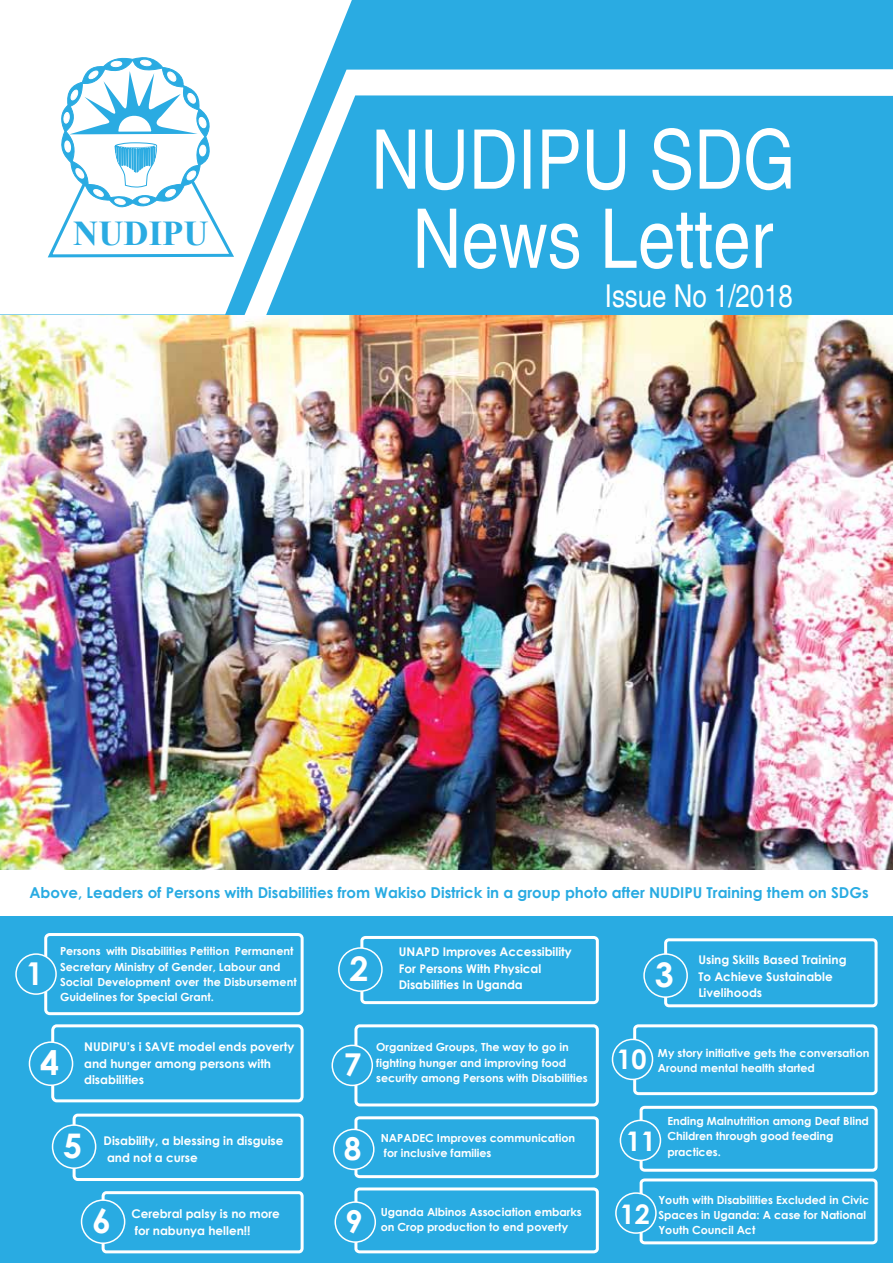
<style>
.page{position:relative;width:893px;height:1263px;background:#fff}
.page>*{position:absolute;margin:0;border:0;box-sizing:border-box;transform-origin:0 0}
.t1{font:condensed 82.35px/79.1px "Helvetica";color:#fff;text-align:center}
.t2{font:700 34.8px "Times New Roman";color:#2aabe2}
.t3{font:700 33.9px "Century Gothic";color:#fff}
.t4{font:condensed 31.5px "Helvetica";color:#fff}
.t5{font:700 31.5px "Century Gothic";color:#fff}
.t6{font:700 27px "Century Gothic";color:#fff}
.t7{font:700 15px "Century Gothic";color:#29abe2}
.t8{font:700 12px/16.5px "Century Gothic";color:#fff}
.t9{font:700 11.1px/15.3px "Century Gothic";color:#fff}
</style>
<div class="page">
<img style="left:0;top:314px;width:893px;height:556px">
<div style="left:0;top:915px;width:893px;height:348px;background:#29abe2"></div>
<div style="left:0;top:0;width:893px;height:314px;background:#2aabe2"></div>
<div style="left:0;top:0;width:352px;height:314px;background:#fff"></div>
<svg style="left:244px;top:69px;width:649px;height:247px"></svg>
<svg style="left:45px;top:56px;width:192px;height:203px;background:#d8eff9"></svg>
<div style="left:360px;top:936px;width:239px;height:68px;border:3px solid #fff;border-radius:4px"></div>
<div style="left:339px;top:948px;width:43px;height:43px;background:#2aabe2;border-radius:50%"></div>
<div style="left:338px;top:947px;width:45px;height:45px;border:2px solid #fff;border-radius:50%"></div>
<div style="left:664px;top:938px;width:214px;height:69px;border:3px solid #fff;border-radius:3px"></div>
<div style="left:644px;top:954px;width:43px;height:43px;background:#2aabe2;border-radius:50%"></div>
<div style="left:643px;top:953px;width:45px;height:45px;border:2px solid #fff;border-radius:50%"></div>
<div style="left:51px;top:1024px;width:253px;height:78px;border:3px solid #fff;border-radius:4px"></div>
<div style="left:29px;top:1042px;width:44px;height:43px;background:#29abe2;border-radius:50%"></div>
<div style="left:29px;top:1041px;width:44px;height:45px;border:2px solid #fff;border-radius:50%"></div>
<div style="left:633px;top:1024px;width:245px;height:71px;border:3px solid #fff;border-radius:4px"></div>
<div style="left:612px;top:1039px;width:40px;height:40px;background:#2aabe2;border-radius:50%"></div>
<div style="left:612px;top:1039px;width:41px;height:41px;border:2px solid #fff;border-radius:50%"></div>
<div style="left:640px;top:1106px;width:238px;height:66px;border:3px solid #fff;border-radius:3px"></div>
<div style="left:620px;top:1120px;width:40px;height:40px;background:#2aabe2;border-radius:50%"></div>
<div style="left:620px;top:1120px;width:41px;height:41px;border:2px solid #fff;border-radius:50%"></div>
<div style="left:640px;top:1178px;width:238px;height:66px;border:3px solid #fff;border-radius:3px"></div>
<div style="left:616px;top:1193px;width:40px;height:40px;background:#2aabe2;border-radius:50%"></div>
<div style="left:615px;top:1192px;width:42px;height:42px;border:2px solid #fff;border-radius:50%"></div>
<div style="left:354px;top:1024px;width:245px;height:82px;border:3px solid #fff;border-radius:4px"></div>
<div style="left:332px;top:1045px;width:40px;height:40px;background:#2aabe2;border-radius:50%"></div>
<div style="left:331px;top:1045px;width:42px;height:41px;border:2px solid #fff;border-radius:50%"></div>
<svg style="left:353px;top:1116px;width:246px;height:63px"></svg>
<div style="left:334px;top:1129px;width:40px;height:40px;background:#2aabe2;border-radius:50%"></div>
<div style="left:333px;top:1129px;width:42px;height:41px;border:2px solid #fff;border-radius:50%"></div>
<div style="left:354px;top:1187px;width:245px;height:66px;border:3px solid #fff;border-radius:4px"></div>
<div style="left:335px;top:1202px;width:40px;height:40px;background:#2aabe2;border-radius:50%"></div>
<div style="left:334px;top:1201px;width:42px;height:42px;border:2px solid #fff;border-radius:50%"></div>
<div style="left:73px;top:1113px;width:231px;height:68px;border:3px solid #fff;border-radius:4px"></div>
<div style="left:53px;top:1125px;width:43px;height:43px;background:#29abe2;border-radius:50%"></div>
<div style="left:52px;top:1124px;width:44px;height:45px;border:2px solid #fff;border-radius:50%"></div>
<div style="left:102px;top:1191px;width:202px;height:62px;border:3px solid #fff;border-radius:3px"></div>
<div style="left:82px;top:1200px;width:43px;height:43px;background:#29abe2;border-radius:50%"></div>
<div style="left:81px;top:1199px;width:44px;height:45px;border:2px solid #fff;border-radius:50%"></div>
<div style="left:44px;top:933px;width:260px;height:82px;border:3px solid #fff;border-radius:4px"></div>
<div style="left:16px;top:954px;width:40px;height:40px;background:#2aabe2;border-radius:50%"></div>
<div style="left:15px;top:953px;width:42px;height:42px;border:2px solid #fff;border-radius:50%"></div>
<h2 class="t2" style="left:73px;top:209px;width:137px">NUDIPU</h2>
<h1 class="t1" style="left:371px;top:121px;width:426px">NUDIPU SDG<br>News Letter</h1>
<h3 class="t4" style="left:605px;top:277px;width:190px">Issue No 1/2018</h3>
<h3 class="t7" style="left:29px;top:881px;width:841px">Above, Leaders of Persons with Disabilities from Wakiso Districk in a group photo after NUDIPU Training them on SDGs</h3>
<h3 class="t5" style="left:26px;top:949px;width:19px">1</h3>
<p class="t9" style="left:60px;top:943px;width:238px">Persons with Disabilities Petition Permanent Secretary Ministry of Gender, Labour and Social Development over the Disbursement Guidelines for Special Grant.</p>
<h3 class="t3" style="left:349px;top:943px;width:20px">2</h3>
<p class="t8" style="left:399px;top:943px;width:174px">UNAPD Improves Accessibility<br>For Persons With Physical<br>Disabilities In Uganda</p>
<h3 class="t3" style="left:655px;top:949px;width:20px">3</h3>
<p class="t8" style="left:698px;top:951px;width:150px">Using Skills Based Training<br>To Achieve Sustainable<br>Livelihoods</p>
<h3 class="t3" style="left:40px;top:1037px;width:20px">4</h3>
<p class="t8" style="left:84px;top:1038px;width:212px">NUDIPU’s i SAVE model ends poverty and hunger among persons with disabilities</p>
<p class="t9" style="left:658px;top:1044px;width:213px">My story initiative gets the conversation</p>
<p class="t9" style="left:376px;top:1039px;width:194px">Organized Groups, The way to go in fighting hunger and improving food</p>
<h3 class="t6" style="left:616px;top:1038px;width:32px">10</h3>
<h3 class="t5" style="left:344px;top:1041px;width:19px">7</h3>
<p class="t9" style="left:658px;top:1060px;width:158px">Around mental health started</p>
<p class="t9" style="left:376px;top:1070px;width:213px">security among Persons with Disabilities</p>
<h3 class="t3" style="left:63px;top:1120px;width:20px">5</h3>
<p class="t8" style="left:104px;top:1132px;width:181px">Disability, a blessing in disguise and not a curse</p>
<h3 class="t3" style="left:92px;top:1195px;width:20px">6</h3>
<p class="t8" style="left:131px;top:1205px;width:150px">Cerebral palsy is no more for nabunya hellen!!</p>
<p class="t9" style="left:381px;top:1129px;width:196px">NAPADEC Improves communication</p>
<h3 class="t5" style="left:344px;top:1125px;width:19px">8</h3>
<p class="t9" style="left:384px;top:1145px;width:109px">for inclusive families</p>
<h3 class="t5" style="left:345px;top:1197px;width:19px">9</h3>
<p class="t9" style="left:381px;top:1203px;width:202px">Uganda Albinos Association embarks</p>
<p class="t9" style="left:381px;top:1219px;width:189px">on Crop production to end poverty</p>
<p class="t9" style="left:667px;top:1113px;width:203px">Ending Malnutrition among Deaf Blind<br>Children through good feeding</p>
<h3 class="t6" style="left:626px;top:1121px;width:32px">11</h3>
<p class="t9" style="left:667px;top:1143px;width:55px">practices.</p>
<p class="t9" style="left:658px;top:1191px;width:212px">Youth with Disabilities Excluded in Civic<br>Spaces in Uganda: A case for National<br>Youth Council Act</p>
<h3 class="t6" style="left:620px;top:1193px;width:32px">12</h3>
</div>
